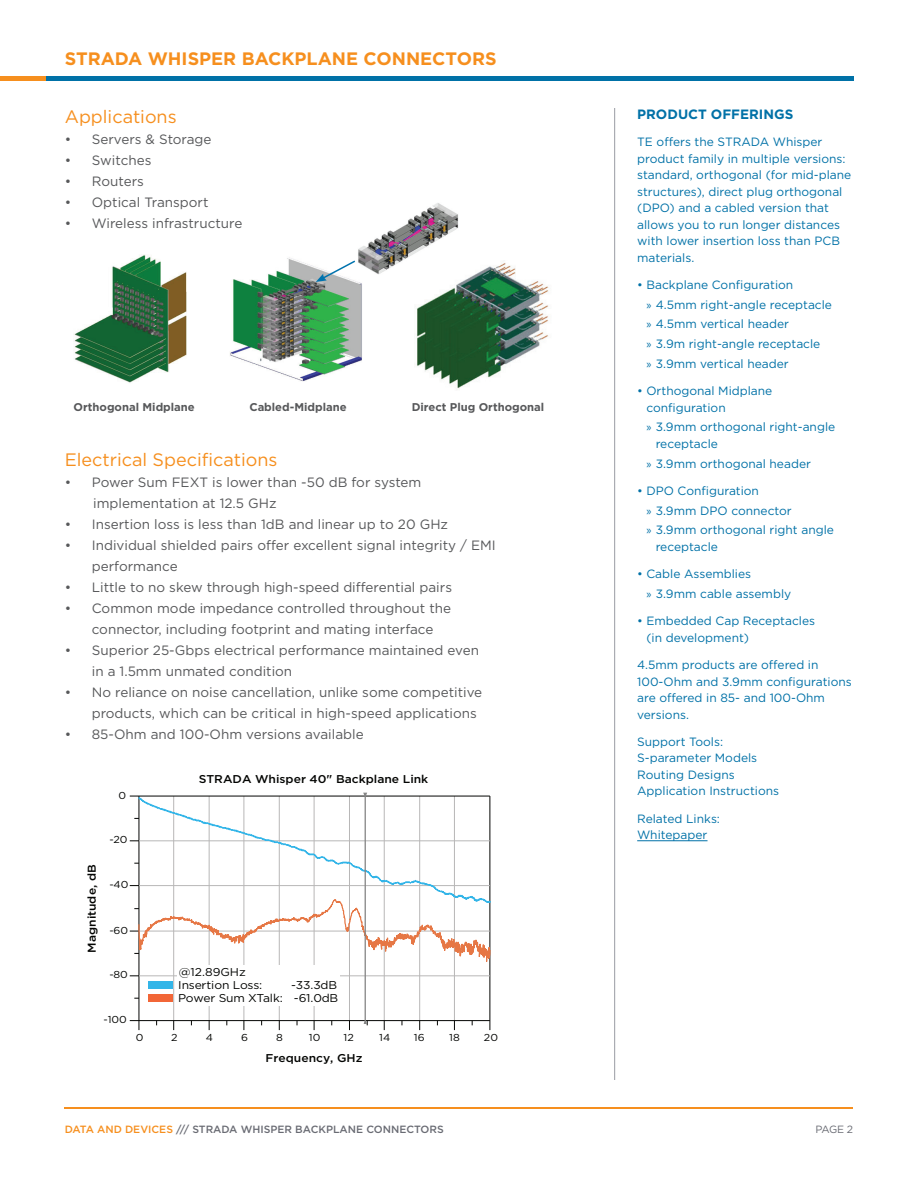
<style>
.page{position:relative;width:918px;height:1188px;background:#fff}
.page>*{position:absolute;margin:0;border:0;box-sizing:border-box;transform-origin:0 0}
.t1{font:18px "Gotham";color:#f68f1e}
.t2{font:700 18px "Gotham";color:#f68f1e}
.t3{font:13.5px/21px "Gotham";color:#57585a}
.t4{font:700 13.5px "Gotham";color:#0071a7}
.t5{font:12px/16.5px "Gotham";color:#0071a7}
.t6{font:500 11.4px "Gotham";color:#040503;scale:1.07 1}
.t7{font:11.4px/12.9px "Gotham";letter-spacing:-.02em;color:#040503;scale:1.07 1}
.t8{font:700 11.25px "Gotham";color:#57585a}
.t9{font:500 10.5px "Gotham";color:#696b73}
.t10{font:10.5px "Gotham";color:#696b73}
.t11{font:10.05px "Gotham";color:#040503;scale:1.07 1}
.s1{font-family:"Myriad Pro"}
.s2{color:#f68f1e}
</style>
<div class="page">
<hr style="left:65px;top:1107px;width:788px;height:1px;background:#f68f1e">
<div style="left:0;top:76px;width:47px;height:5px;background:#f68f1e"></div>
<div style="left:46px;top:76px;width:807px;height:5px;background:#0071a7"></div>
<img style="left:417px;top:261px;width:132px;height:129px">
<hr style="left:614px;top:108px;width:1px;height:972px;background:#9a9ca3">
<img style="left:74px;top:255px;width:113px;height:128px">
<img style="left:230px;top:257px;width:132px;height:125px">
<img style="left:357px;top:203px;width:101px;height:71px">
<svg style="left:316px;top:259px;width:41px;height:23px"></svg>
<hr style="left:637px;top:841px;width:71px;height:1px;background:#0071a7">
<svg style="left:130px;top:793px;width:361px;height:237px"></svg>
<div style="left:177px;top:965px;width:163px;height:41px;background:#fff"></div>
<div style="left:148px;top:981px;width:25px;height:8px;background:#33b5e8"></div>
<div style="left:148px;top:994px;width:25px;height:8px;background:#f26637"></div>
<h1 class="t2" style="left:65px;top:46px;width:433px">STRADA WHISPER BACKPLANE CONNECTORS</h1>
<h1 class="t1" style="left:65px;top:105px;width:113px">Applications</h1>
<p class="t3" style="left:65px;top:128px;width:148px">• Servers &amp; Storage</p>
<p class="t3" style="left:65px;top:149px;width:88px">• Switches</p>
<p class="t3" style="left:65px;top:170px;width:81px">• Routers</p>
<p class="t3" style="left:65px;top:191px;width:145px">• Optical Transport</p>
<p class="t3" style="left:65px;top:212px;width:179px">• Wireless infrastructure</p>
<p class="t8" style="left:74px;top:399px;width:123px">Orthogonal Midplane</p>
<p class="t8" style="left:249px;top:399px;width:99px">Cabled-Midplane</p>
<p class="t8" style="left:412px;top:399px;width:134px">Direct Plug Orthogonal</p>
<h1 class="t1" style="left:65px;top:448px;width:214px">Electrical Specifications</h1>
<p class="t3" style="left:93px;top:471px;width:330px;text-indent:-28px">• Power Sum FEXT is lower than -50 dB for system implementation at 12.5 GHz</p>
<p class="t3" style="left:65px;top:513px;width:385px">• Insertion loss is less than 1dB and linear up to 20 GHz</p>
<p class="t3" style="left:92px;top:534px;width:406px;text-indent:-27px">• Individual shielded pairs offer excellent signal integrity / EMI performance</p>
<p class="t3" style="left:65px;top:576px;width:389px">• Little to no skew through high-speed differential pairs</p>
<p class="t3" style="left:92px;top:597px;width:361px;text-indent:-27px">• Common mode impedance controlled throughout the connector, including footprint and mating interface</p>
<p class="t3" style="left:92px;top:639px;width:389px;text-indent:-27px">• Superior 25-Gbps electrical performance maintained even in a 1.5mm unmated condition</p>
<p class="t3" style="left:92px;top:681px;width:392px;text-indent:-27px">• No reliance on noise cancellation, unlike some competitive products, which can be critical in high-speed applications</p>
<p class="t3" style="left:65px;top:723px;width:300px">• 85-Ohm and 100-Ohm versions available</p>
<p class="t11" style="left:119px;top:790px;width:9px">0</p>
<p class="t6" style="left:199px;top:772px;width:216px">STRADA Whisper 40" Backplane Link</p>
<p class="t6" style="left:85px;top:953px;width:84px;rotate:-90deg">Magnitude, dB</p>
<p class="t11" style="left:109px;top:834px;width:18px">-20</p>
<p class="t11" style="left:109px;top:879px;width:19px">-40</p>
<p class="t11" style="left:109px;top:925px;width:19px">-60</p>
<p class="t11" style="left:109px;top:969px;width:19px">-80</p>
<p class="t11" style="left:104px;top:1014px;width:23px">-100</p>
<p class="t7" style="left:178px;top:965px;width:80px">@12.89GHz<br>Insertion Loss:</p>
<p class="t7" style="left:178px;top:978px;width:151px;line-height:13.5px;text-align:right">-33.3dB<br>Power Sum XTalk: -61.0dB</p>
<p class="t11" style="left:136px;top:1032px;width:9px">0</p>
<p class="t11" style="left:484px;top:1032px;width:15px">20</p>
<p class="t11" style="left:171px;top:1032px;width:8px">2</p>
<p class="t11" style="left:206px;top:1032px;width:8px">4</p>
<p class="t11" style="left:241px;top:1032px;width:8px">6</p>
<p class="t11" style="left:276px;top:1032px;width:8px">8</p>
<p class="t11" style="left:309px;top:1032px;width:12px">10</p>
<p class="t11" style="left:344px;top:1032px;width:11px">12</p>
<p class="t11" style="left:379px;top:1032px;width:12px">14</p>
<p class="t11" style="left:414px;top:1032px;width:12px">16</p>
<p class="t11" style="left:449px;top:1032px;width:11px">18</p>
<p class="t6" style="left:266px;top:1052px;width:92px">Frequency, GHz</p>
<p class="t4" style="left:637px;top:105px;width:158px">PRODUCT OFFERINGS</p>
<p class="t5" style="left:637px;top:133px;width:216px">TE offers the STRADA Whisper product family in multiple versions: standard, orthogonal (for mid-plane structures), direct plug orthogonal (DPO) and a cabled version that allows you to run longer distances with lower insertion loss than PCB materials.</p>
<p class="t5" style="left:646px;top:274px;width:187px;line-height:19.8px;text-indent:-9px">• Backplane Configuration<br><span class="s1">»</span> 4.5mm right-angle receptacle <span class="s1">»</span> 4.5mm vertical header<br><span class="s1">»</span> 3.9m right-angle receptacle<br><span class="s1">»</span> 3.9mm vertical header</p>
<p class="t5" style="left:646px;top:382px;width:127px;text-indent:-9px">• Orthogonal Midplane configuration</p>
<p class="t5" style="left:656px;top:419px;width:181px;text-indent:-9px"><span class="s1">»</span> 3.9mm orthogonal right-angle receptacle</p>
<p class="t5" style="left:646px;top:455px;width:166px"><span class="s1">»</span> 3.9mm orthogonal header</p>
<p class="t5" style="left:646px;top:481px;width:189px;line-height:19.8px;text-indent:-9px">• DPO Configuration<br><span class="s1">»</span> 3.9mm DPO connector<br><span class="s1">»</span> 3.9mm orthogonal right angle</p>
<p class="t5" style="left:656px;top:538px;width:64px">receptacle</p>
<p class="t5" style="left:646px;top:564px;width:146px;line-height:19.8px;text-indent:-9px">• Cable Assemblies<br><span class="s1">»</span> 3.9mm cable assembly</p>
<p class="t5" style="left:646px;top:613px;width:170px;text-indent:-9px">• Embedded Cap Receptacles (in development)</p>
<p class="t5" style="left:637px;top:656px;width:216px">4.5mm products are offered in<br>100-Ohm and 3.9mm configurations are offered in 85- and 100-Ohm versions.</p>
<p class="t5" style="left:637px;top:733px;width:144px">Support Tools:<br>S-parameter Models<br>Routing Designs<br>Application Instructions</p>
<p class="t5" style="left:637px;top:810px;width:84px">Related Links:<br>Whitepaper</p>
<p class="t9" style="left:65px;top:1123px;width:381px"><span class="s2">DATA AND DEVICES</span> /// STRADA WHISPER BACKPLANE CONNECTORS</p>
<p class="t10" style="left:815px;top:1123px;width:39px">PAGE 2</p>
</div>
